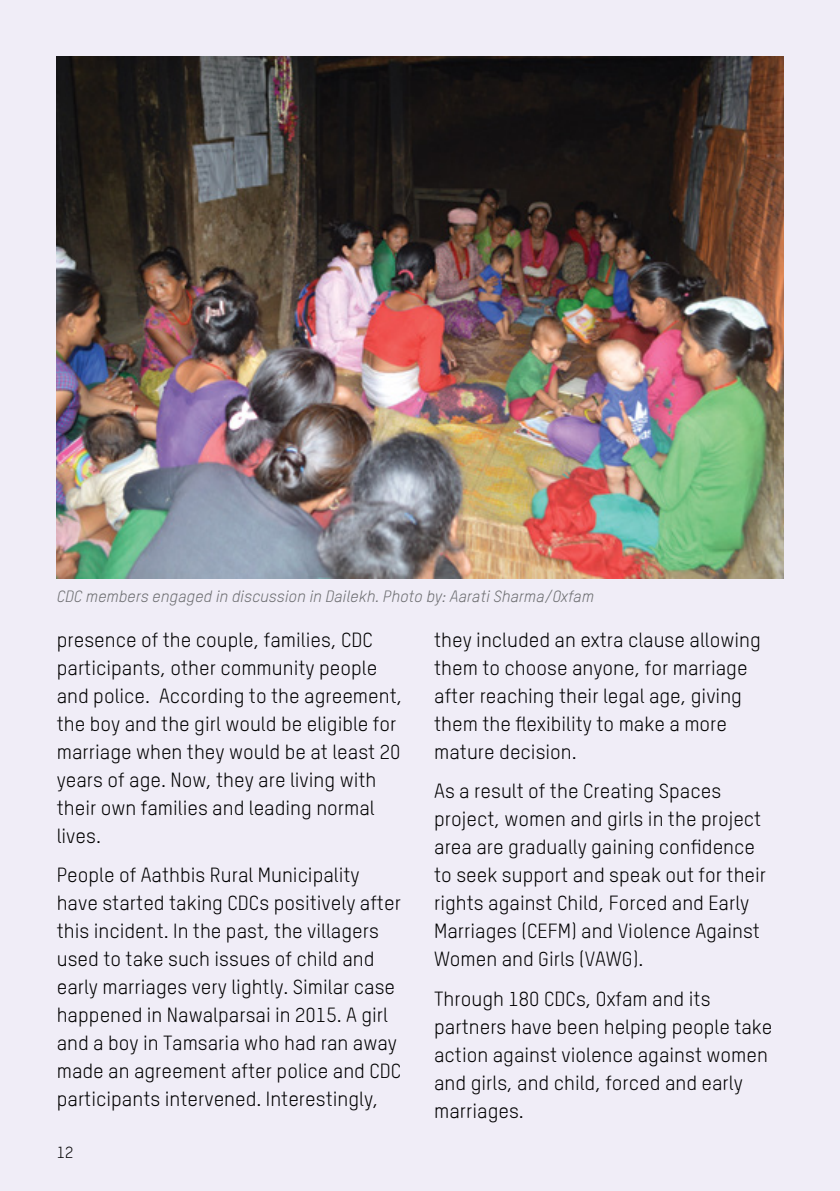
<style>
.page{position:relative;width:840px;height:1191px;background:#fff}
.page>*{position:absolute;margin:0;border:0;box-sizing:border-box;transform-origin:0 0}
.t1{font:20px/28px "Oxfam TSTARPRO";color:#000}
.t2{font:italic 16px "Oxfam TSTARPRO";color:#6d6e71}
.t3{font:16px "Oxfam TSTARPRO";color:#000}
</style>
<div class="page">
<div style="left:0;top:0;width:839px;height:1191px;background:#f0edf7"></div>
<img style="left:57px;top:57px;width:725px;height:521px">
<p class="t2" style="left:57px;top:584px;width:538px">CDC members engaged in discussion in Dailekh. Photo by: Aarati Sharma/Oxfam</p>
<p class="t1" style="left:57px;top:624px;width:347px">presence of the couple, families, CDC participants, other community people and police. According to the agreement, the boy and the girl would be eligible for marriage when they would be at least 20 years of age. Now, they are living with their own families and leading normal lives.</p>
<p class="t1" style="left:57px;top:859px;width:345px">People of Aathbis Rural Municipality have started taking CDCs positively after this incident. I n the past, the villagers used to take such issues of child and early marriages very lightly. Similar case happened in Nawalparsai in 2015. A girl and a boy in Tamsaria who had ran away made an agreement after police and CDC participants intervened. I nterestingly,</p>
<p class="t3" style="left:57px;top:1140px;width:18px">12</p>
<p class="t1" style="left:434px;top:624px;width:328px">they included an extra clause allowing them to choose anyone, for marriage after reaching their legal age, giving them the flexibility to make a more mature decision.</p>
<p class="t1" style="left:434px;top:775px;width:333px">As a result of the Creating Spaces project, women and girls in the project area are gradually gaining confidence to seek support and speak out for their rights against Child, Forced and Early Marriages (CEFM) and Violence Against Women and Girls (VAWG).</p>
<p class="t1" style="left:434px;top:983px;width:340px">Through 180 CDCs, Oxfam and its partners have been helping people take action against violence against women and girls, and child, forced and early marriages.</p>
</div>
